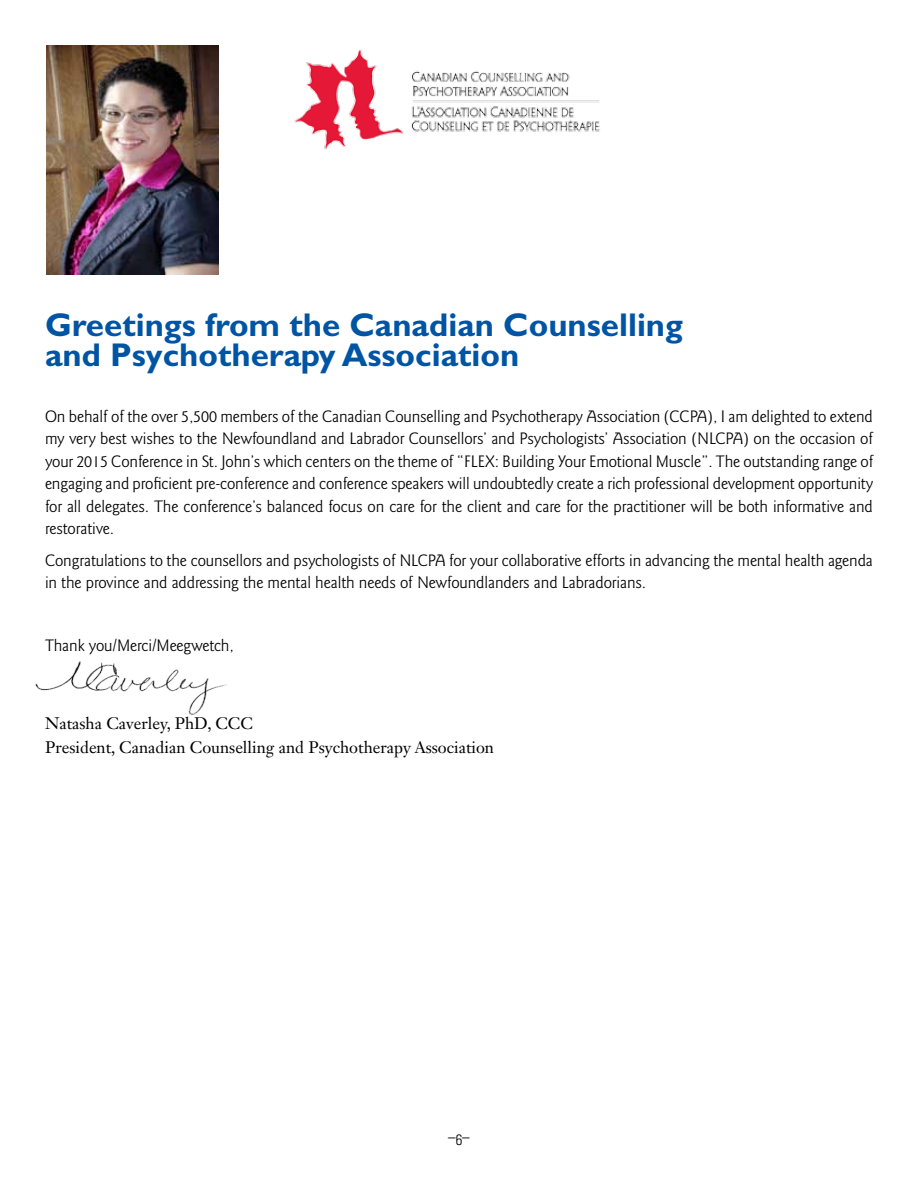
<style>
.page{position:relative;width:918px;height:1188px;background:#fff}
.page>*{position:absolute;margin:0;border:0;box-sizing:border-box;transform-origin:0 0}
.t1{font:700 33px/30px "Gill Sans Std";color:#0054a4}
.t2{font:17.25px/22.5px "Goudy Sans Std";letter-spacing:-.005em;color:#000;text-align:justify}
.t3{font:16.5px/24.3px "Janson Text LT Std";color:#000}
.t4{font:condensed 15px "Univers LT Std";color:#000}
.s1{font-weight:300}
</style>
<div class="page">
<img style="left:294px;top:49px;width:306px;height:101px">
<img style="left:46px;top:45px;width:172px;height:229px">
<img style="left:35px;top:661px;width:192px;height:54px">
<h1 class="t1" style="left:45px;top:310px;width:640px">Greetings from the Canadian Counselling and Psychotherapy Association</h1>
<p class="t2" style="left:45px;top:405px;width:830px">On behalf of the over 5,500 members of the Canadian Counselling and Psychotherapy Association (CCPA), I am delighted to extend my very best wishes to the Newfoundland and Labrador Counsellors’ and Psychologists’ Association (NLCPA) on the occasion of your 2015 Conference in St. John’s which centers on the theme of “FLEX: Building Your Emotional Muscle”. The outstanding range of engaging and proficient pre-conference and conference speakers will undoubtedly create a rich professional development opportunity for all delegates. The conference’s balanced focus on care for the client and care for the practitioner will be both informative and restorative.</p>
<p class="t2" style="left:45px;top:549px;width:829px">Congratulations to the counsellors and psychologists of NLCPA for your collaborative efforts in advancing the mental health agenda in the province and addressing the mental health needs of Newfoundlanders and Labradorians.</p>
<p class="t2" style="left:45px;top:635px;width:190px">Thank you/Merci/Meegwetch,</p>
<p class="t3" style="left:45px;top:711px;width:451px">Natasha Caverley, PhD, CCC<br>President, Canadian Counselling and Psychotherapy Association</p>
<p class="t4" style="left:448px;top:1127px;width:23px">–<span class="s1">6</span>–</p>
</div>
